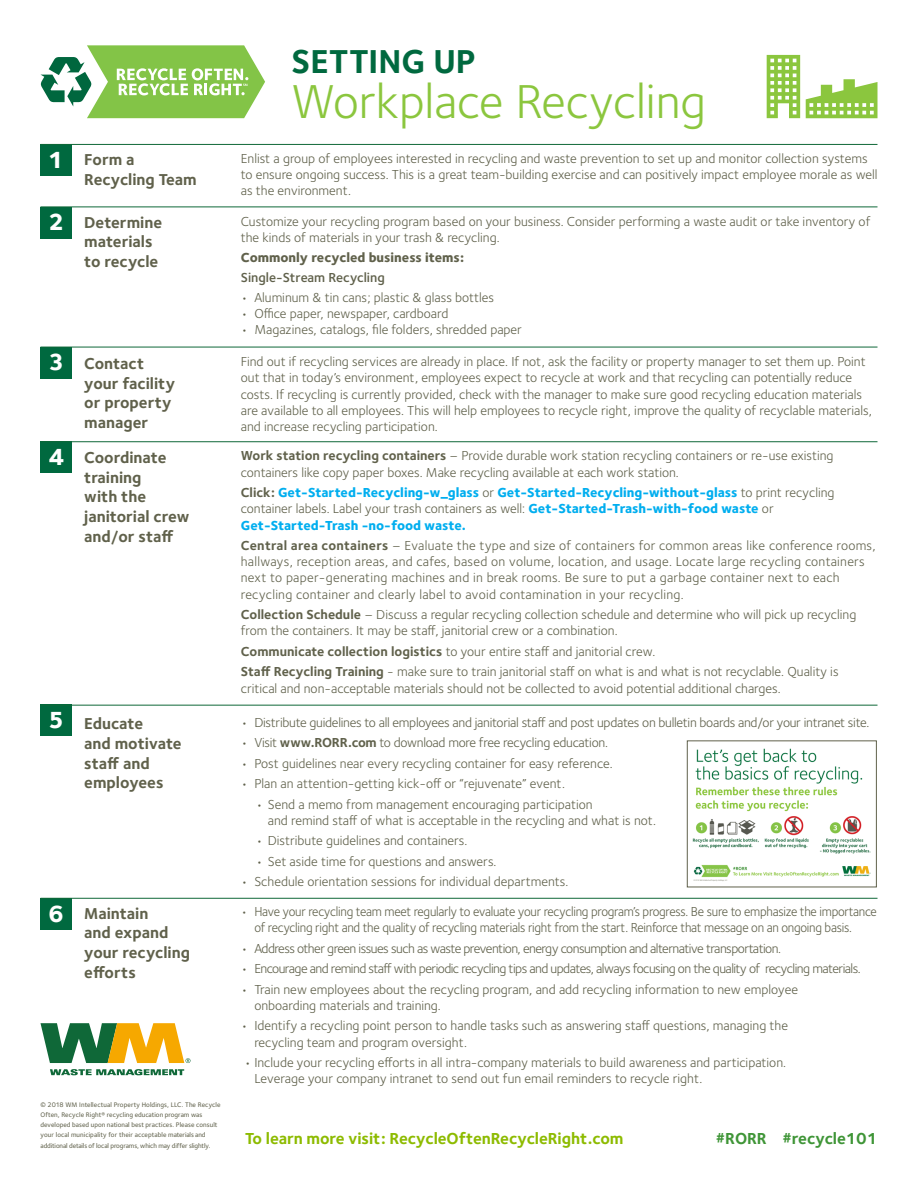
<style>
.page{position:relative;width:918px;height:1188px;background:#fff}
.page>*{position:absolute;margin:0;border:0;box-sizing:border-box;transform-origin:0 0}
.t1{font:49.35px "Foundry Sterling";color:#8bc63e}
.t2{font:700 34.35px "Foundry Sterling";color:#00693f}
.t3{font:800 24.15px "Foundry Sterling";color:#fff}
.t4{font:700 16.5px "Foundry Sterling";letter-spacing:-.005em;color:#8dbb00}
.t5{font:700 16.5px "Foundry Sterling";letter-spacing:-.005em;color:#3f9537}
.t6{font:700 16.35px/19.6px "Foundry Sterling";color:#60614b}
.t7{font:13.5px/16.2px "Foundry Sterling";color:#60614b}
.t8{font:13.5px/16.2px "Foundry Sterling";letter-spacing:.02em;color:#60614b}
.t9{font:13.5px/16.2px "Foundry Sterling";letter-spacing:-.02em;color:#60614b;scale:.95 1}
.t10{font:800 13.5px/16.2px "Foundry Sterling";color:#00aeef}
.t11{font:13.5px "Foundry Sterling";letter-spacing:-.04em;color:#60614b}
.t12{font:13.5px "Foundry Sterling";letter-spacing:-.02em;color:#60614b}
.t13{font:800 13.5px "Foundry Sterling";color:#60614b}
.t14{font:600 13.5px "Foundry Sterling";color:#60614b}
.t15{font:500 6.9px/10.2px "Foundry Sterling";color:#60614b}
.s1{font-weight:700}
.s2{font-weight:700;color:#60614b}
.s3{font-weight:400;color:#60614b}
</style>
<div class="page">
<svg style="left:50px;top:1069px;width:134px;height:6px"></svg>
<svg style="left:40px;top:1023px;width:150px;height:40px"></svg>
<svg style="left:767px;top:55px;width:33px;height:63px"></svg>
<svg style="left:806px;top:79px;width:72px;height:39px"></svg>
<svg style="left:40px;top:45px;width:225px;height:73px"></svg>
<div style="left:40px;top:441px;width:32px;height:32px;background:#00693f"></div>
<div style="left:40px;top:705px;width:32px;height:31px;background:#00693f"></div>
<div style="left:40px;top:898px;width:32px;height:32px;background:#00693f"></div>
<hr style="left:40px;top:441px;width:838px;height:1px;background:#0f6838">
<hr style="left:40px;top:705px;width:838px;height:1px;background:#0f6838">
<hr style="left:40px;top:898px;width:838px;height:1px;background:#0f6838">
<div style="left:40px;top:144px;width:32px;height:32px;background:#00693f"></div>
<div style="left:40px;top:207px;width:32px;height:31px;background:#00693f"></div>
<div style="left:40px;top:347px;width:32px;height:32px;background:#00693f"></div>
<hr style="left:40px;top:144px;width:838px;height:1px;background:#0f6838">
<hr style="left:40px;top:207px;width:838px;height:1px;background:#0f6838">
<hr style="left:40px;top:347px;width:838px;height:1px;background:#0f6838">
<img style="left:692px;top:748px;width:179px;height:133px">
<div style="left:687px;top:741px;width:190px;height:146px;border:1px solid #60614b"></div>
<p class="t3" style="left:48px;top:145px;width:17px">1</p>
<p class="t3" style="left:48px;top:207px;width:17px">2</p>
<p class="t6" style="left:84px;top:151px;width:114px">Form a<br>Recycling Team</p>
<p class="t6" style="left:84px;top:213px;width:79px">Determine materials to recycle</p>
<p class="t3" style="left:48px;top:347px;width:17px">3</p>
<p class="t3" style="left:48px;top:442px;width:17px">4</p>
<p class="t6" style="left:84px;top:354px;width:92px">Contact your facility or property manager</p>
<p class="t6" style="left:84px;top:449px;width:107px">Coordinate training<br>with the janitorial crew and/or staff</p>
<p class="t3" style="left:48px;top:705px;width:17px">5</p>
<p class="t6" style="left:84px;top:715px;width:99px">Educate<br>and motivate staff and employees</p>
<p class="t3" style="left:48px;top:898px;width:17px">6</p>
<p class="t6" style="left:84px;top:904px;width:107px">Maintain<br>and expand your recycling efforts</p>
<p class="t15" style="left:40px;top:1099px;width:182px">© 2018 WM Intellectual Property Holdings, LLC. The Recycle Often, Recycle Right® recycling education program was developed based upon national best practices. Please consult your local municipality for their acceptable materials and additional details of local programs, which may differ slightly.</p>
<p class="t2" style="left:292px;top:41px;width:186px">SETTING UP</p>
<p class="t1" style="left:292px;top:73px;width:416px">Workplace Recycling</p>
<p class="t7" style="left:241px;top:151px;width:638px">Enlist a group of employees interested in recycling and waste prevention to set up and monitor collection systems to ensure ongoing success. This is a great team-building exercise and can positively impact employee morale as well as the environment.</p>
<p class="t7" style="left:241px;top:213px;width:631px">Customize your recycling program based on your business. Consider performing a waste audit or take inventory of the kinds of materials in your trash &amp; recycling.</p>
<p class="t13" style="left:241px;top:249px;width:225px">Commonly recycled business items:</p>
<p class="t14" style="left:241px;top:269px;width:146px">Single-Stream Recycling</p>
<p class="t7" style="left:241px;top:289px;width:255px">• Aluminum &amp; tin cans; plastic &amp; glass bottles</p>
<p class="t7" style="left:241px;top:305px;width:209px">• Office paper, newspaper, cardboard</p>
<p class="t7" style="left:241px;top:322px;width:283px">• Magazines, catalogs, file folders, shredded paper</p>
<p class="t7" style="left:241px;top:354px;width:633px">Find out if recycling services are already in place. If not, ask the facility or property manager to set them up. Point out that in today’s environment, employees expect to recycle at work and that recycling can potentially reduce costs. If recycling is currently provided, check with the manager to make sure good recycling education materials are available to all employees. This will help employees to recycle right, improve the quality of recyclable materials, and increase recycling participation.</p>
<p class="t7" style="left:241px;top:448px;width:594px"><span class="s1">Work station recycling containers</span> – Provide durable work station recycling containers or re-use existing containers like copy paper boxes. Make recycling available at each work station.</p>
<p class="t10" style="left:241px;top:485px;width:595px"><span class="s2">Click:</span> Get-Started-Recycling-w_glass <span class="s3">or</span> Get-Started-Recycling-without-glass <span class="s3">to print recycling container labels. Label your trash containers as well:</span> Get-Started-Trash-with-food waste <span class="s3">or<br></span>Get-Started-Trash -no-food waste.</p>
<p class="t8" style="left:241px;top:538px;width:636px"><span class="s1">Central area containers</span> – Evaluate the type and size of containers for common areas like conference rooms, hallways, reception areas, and cafes, based on volume, location, and usage. Locate large recycling containers next to paper-generating machines and in break rooms. Be sure to put a garbage container next to each recycling container and clearly label to avoid contamination in your recycling.</p>
<p class="t7" style="left:241px;top:607px;width:617px"><span class="s1">Collection Schedule</span> – Discuss a regular recycling collection schedule and determine who will pick up recycling from the containers. It may be staff, janitorial crew or a combination.</p>
<p class="t7" style="left:241px;top:643px;width:416px"><span class="s1">Communicate collection logistics</span> to your entire staff and janitorial crew.</p>
<p class="t7" style="left:241px;top:664px;width:599px"><span class="s1">Staff Recycling Training</span> - make sure to train janitorial staff on what is and what is not recyclable. Quality is critical and non-acceptable materials should not be collected to avoid potential additional charges.</p>
<p class="t12" style="left:241px;top:714px;width:630px">• Distribute guidelines to all employees and janitorial staff and post updates on bulletin boards and/or your intranet site.</p>
<p class="t12" style="left:241px;top:735px;width:369px">• Visit <span class="s1">www.RORR.com</span> to download more free recycling education.</p>
<p class="t7" style="left:241px;top:755px;width:373px">• Post guidelines near every recycling container for easy reference.</p>
<p class="t7" style="left:241px;top:776px;width:326px">• Plan an attention-getting kick-off or “rejuvenate” event.</p>
<p class="t7" style="left:268px;top:796px;width:390px;text-indent:-12px">• Send a memo from management encouraging participation<br>and remind staff of what is acceptable in the recycling and what is not.</p>
<p class="t7" style="left:256px;top:833px;width:213px">• Distribute guidelines and containers.</p>
<p class="t7" style="left:256px;top:853px;width:242px">• Set aside time for questions and answers.</p>
<p class="t7" style="left:241px;top:874px;width:329px">• Schedule orientation sessions for individual departments.</p>
<p class="t9" style="left:254px;top:903px;width:657px;text-indent:-14px">• Have your recycling team meet regularly to evaluate your recycling program’s progress. Be sure to emphasize the importance of recycling right and the quality of recycling materials right from the start. Reinforce that message on an ongoing basis.</p>
<p class="t11" style="left:241px;top:940px;width:542px">• Address other green issues such as waste prevention, energy consumption and alternative transportation.</p>
<p class="t11" style="left:241px;top:961px;width:621px">• Encourage and remind staff with periodic recycling tips and updates, always focusing on the quality of recycling materials.</p>
<p class="t7" style="left:254px;top:981px;width:545px;text-indent:-14px">• Train new employees about the recycling program, and add recycling information to new employee onboarding materials and training.</p>
<p class="t7" style="left:254px;top:1018px;width:535px;text-indent:-14px">• Identify a recycling point person to handle tasks such as answering staff questions, managing the recycling team and program oversight.</p>
<p class="t7" style="left:254px;top:1055px;width:533px;text-indent:-10px">• Include your recycling efforts in all intra-company materials to build awareness and participation.<br>Leverage your company intranet to send out fun email reminders to recycle right.</p>
<p class="t4" style="left:245px;top:1128px;width:380px">To learn more visit: RecycleOftenRecycleRight.com</p>
<p class="t5" style="left:715px;top:1128px;width:164px">#RORR #recycle101</p>
</div>
